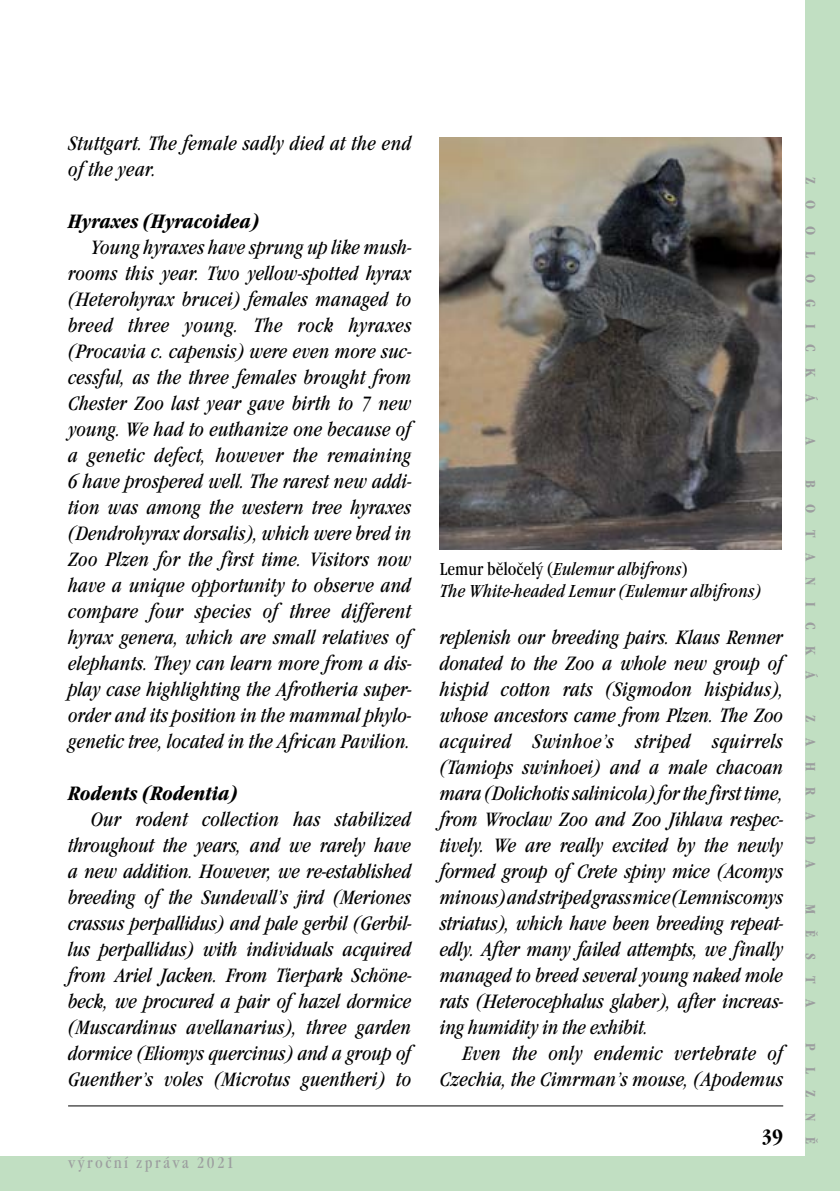
<style>
.page{position:relative;width:840px;height:1191px;background:#fff}
.page>*{position:absolute;margin:0;border:0;box-sizing:border-box;transform-origin:0 0}
.t1{font:italic condensed 20px/26px "Garamond Itc TEE";color:#000;text-align:justify}
.t2{font:italic 700 condensed 20px "Garamond Itc TEE";color:#000}
.t3{font:700 condensed 20px "Garamond Itc TEE";color:#000}
.t4{font:italic condensed 18px/21.6px "Garamond Itc TEE";color:#000}
.t5{font:condensed 16px "Garamond Itc TEE";letter-spacing:.15em;color:#9c9e9f}
.t6{font:700 condensed 14px "Garamond Itc TEE";letter-spacing:1.155em;color:#9c9e9f}
.s1{font-style:normal}
</style>
<div class="page">
<hr style="left:68px;top:1105px;width:714px;height:1px;background:#000">
<div style="left:0;top:1156px;width:839px;height:35px;background:#c1dfc2"></div>
<div style="left:805px;top:0;width:34px;height:1191px;background:#c1dfc2"></div>
<img style="left:439px;top:137px;width:342px;height:413px">
<p class="t1" style="left:68px;top:131px;width:345px">Stuttgart. The female sadly died at the end of the year.</p>
<p class="t2" style="left:68px;top:210px;width:193px">Hyraxes (Hyracoidea)</p>
<p class="t1" style="left:68px;top:235px;width:345px;text-indent:23px">Young hyraxes have sprung up like mush&shy;rooms this year. Two yellow-spotted hyrax (Heterohyrax brucei) females managed to breed three young. The rock hyraxes (Procavia c. capensis) were even more suc&shy;cessful, as the three females brought from Chester Zoo last year gave birth to 7 new young. We had to euthanize one because of a genetic defect, however the remaining 6 have prospered well. The rarest new addi&shy;tion was among the western tree hyraxes (Dendrohyrax dorsalis), which were bred in Zoo Plzen for the first time. Visitors now have a unique opportunity to observe and compare four species of three different hyrax genera, which are small relatives of elephants. They can learn more from a dis&shy;play case highlighting the Afrotheria super&shy;order and its position in the mammal phylo&shy;genetic tree, located in the African Pavilion.</p>
<p class="t2" style="left:68px;top:782px;width:171px">Rodents (Rodentia)</p>
<p class="t1" style="left:68px;top:807px;width:345px;text-indent:23px">Our rodent collection has stabilized throughout the years, and we rarely have a new addition. However, we re-established breeding of the Sundevall’s jird (Meriones crassus perpallidus) and pale gerbil (Gerbil&shy;lus perpallidus) with individuals acquired from Ariel Jacken. From Tierpark Schöne&shy;beck, we procured a pair of hazel dormice (Muscardinus avellanarius), three garden dormice (Eliomys quercinus) and a group of Guenther’s voles (Microtus guentheri) to</p>
<p class="t5" style="left:68px;top:1153px;width:168px">výroční zpráva 2021</p>
<p class="t4" style="left:439px;top:558px;width:323px"><span class="s1">Lemur běločelý (</span>Eulemur albifrons<span class="s1">)<br></span>The White-headed Lemur (Eulemur albifrons)</p>
<p class="t1" style="left:439px;top:625px;width:345px">replenish our breeding pairs. Klaus Renner donated to the Zoo a whole new group of hispid cotton rats (Sigmodon hispidus), whose ancestors came from Plzen. The Zoo acquired Swinhoe’s striped squirrels (Tamiops swinhoei) and a male chacoan mara (Dolichotis salinicola) for the first time, from Wroclaw Zoo and Zoo Jihlava respec&shy;tively. We are really excited by the newly formed group of Crete spiny mice (Acomys minous) and striped grass mice (Lemniscomys striatus), which have been breeding repeat&shy;edly. After many failed attempts, we finally managed to breed several young naked mole rats (Heterocephalus glaber), after increas&shy;ing humidity in the exhibit.</p>
<p class="t1" style="left:439px;top:1041px;width:345px;text-align:right">Even the only endemic vertebrate of<br>Czechia, the Cimrman’s mouse, (Apodemus</p>
<p class="t3" style="left:760px;top:1125px;width:23px">39</p>
<p class="t6" style="left:818px;top:177px;width:226px;rotate:90deg">ZOOLOGICKÁ</p>
<p class="t6" style="left:818px;top:437px;width:10px;rotate:90deg">A</p>
<p class="t6" style="left:818px;top:480px;width:201px;rotate:90deg">BOTANICKÁ</p>
<p class="t6" style="left:818px;top:714px;width:156px;rotate:90deg">ZAHRADA</p>
<p class="t6" style="left:818px;top:903px;width:106px;rotate:90deg">MĚSTA</p>
<p class="t6" style="left:818px;top:1042px;width:103px;rotate:90deg">PLZNĚ</p>
</div>
